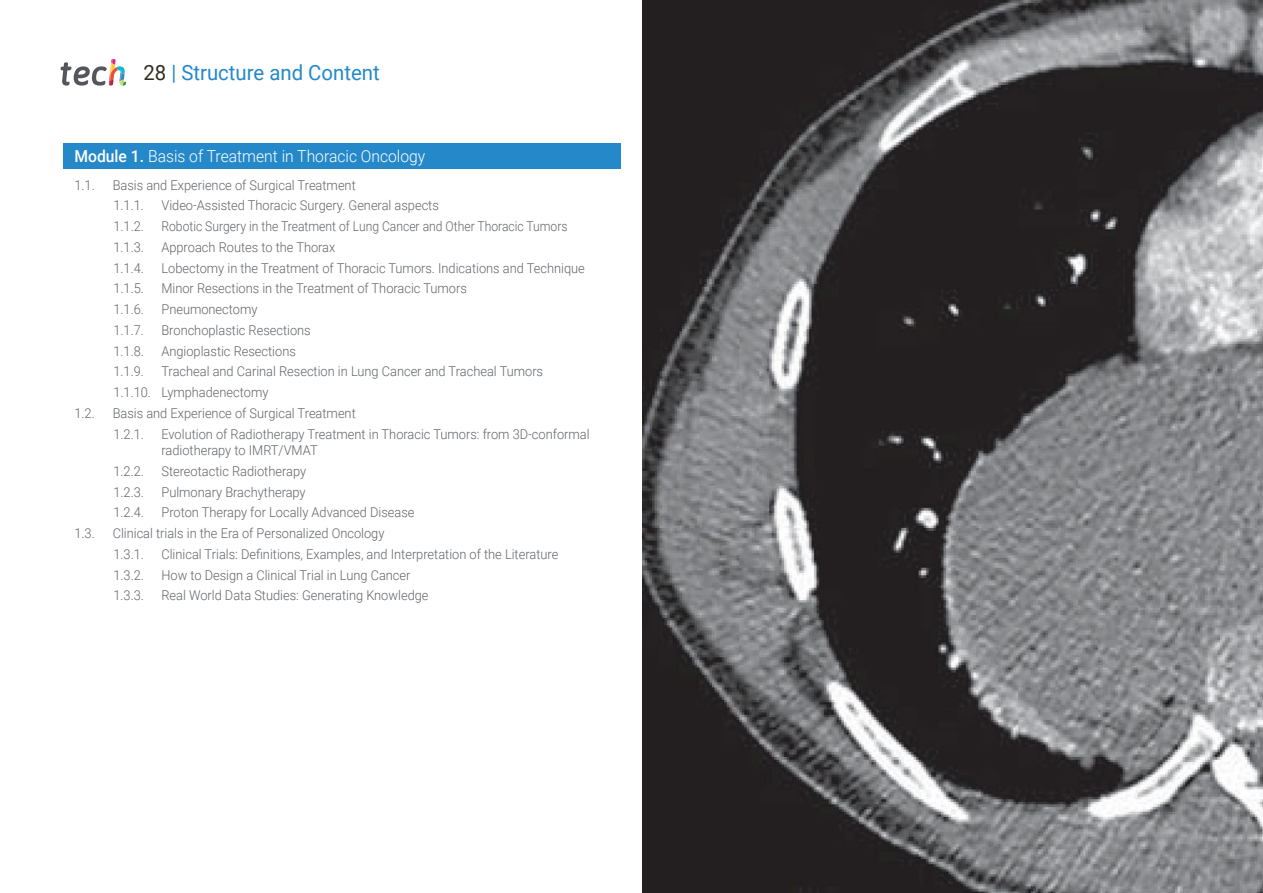
<style>
.page{position:relative;width:1263px;height:893px;background:#fff}
.page>*{position:absolute;margin:0;border:0;box-sizing:border-box;transform-origin:0 0}
.t1{font:21px "Roboto";color:#2488c9}
.t2{font:300 16.5px "Roboto";color:#fff;scale:.95 1}
.t3{font:300 13.5px/20.7px "Roboto";color:#61646a;scale:.95 1}
.t4{font:300 13.5px "Roboto";color:#61646a;scale:.9 1}
.s1{color:#312e20}
.s2{font-weight:500}
</style>
<div class="page">
<div style="left:63px;top:144px;width:558px;height:25px;background:#2488c9"></div>
<img style="left:642px;top:0;width:621px;height:893px">
<svg style="left:61px;top:59px;width:65px;height:27px"></svg>
<h1 class="t1" style="left:144px;top:57px;width:238px"><span class="s1">28</span> | Structure and Content</h1>
<p class="t2" style="left:74px;top:145px;width:371px"><span class="s2">Module 1.</span> Basis of Treatment in Thoracic Oncology</p>
<p class="t3" style="left:74px;top:174px;width:23px">1.1.</p>
<p class="t3" style="left:113px;top:174px;width:257px">Basis and Experience of Surgical Treatment<br>1.1.1.</p>
<p class="t3" style="left:161px;top:195px;width:294px">Video-Assisted Thoracic Surgery. General aspects</p>
<p class="t3" style="left:113px;top:215px;width:34px">1.1.2.</p>
<p class="t4" style="left:161px;top:217px;width:453px">Robotic Surgery in the Treatment of Lung Cancer and Other Thoracic Tumors</p>
<p class="t3" style="left:113px;top:236px;width:34px">1.1.3.</p>
<p class="t3" style="left:161px;top:236px;width:185px">Approach Routes to the Thorax</p>
<p class="t3" style="left:113px;top:257px;width:34px">1.1.4.</p>
<p class="t3" style="left:161px;top:257px;width:447px">Lobectomy in the Treatment of Thoracic Tumors. Indications and Technique</p>
<p class="t3" style="left:113px;top:278px;width:34px">1.1.5.</p>
<p class="t3" style="left:161px;top:278px;width:323px">Minor Resections in the Treatment of Thoracic Tumors</p>
<p class="t3" style="left:113px;top:298px;width:34px">1.1.6.</p>
<p class="t3" style="left:161px;top:298px;width:103px">Pneumonectomy</p>
<p class="t3" style="left:113px;top:319px;width:34px">1.1.7.</p>
<p class="t3" style="left:161px;top:319px;width:159px">Bronchoplastic Resections</p>
<p class="t3" style="left:113px;top:340px;width:34px">1.1.8.</p>
<p class="t3" style="left:161px;top:340px;width:143px">Angioplastic Resections</p>
<p class="t3" style="left:113px;top:361px;width:34px">1.1.9.</p>
<p class="t3" style="left:113px;top:361px;width:454px;text-indent:48px">Tracheal and Carinal Resection in Lung Cancer and Tracheal Tumors<br>1.1.10. Lymphadenectomy</p>
<p class="t3" style="left:74px;top:402px;width:23px">1.2.</p>
<p class="t3" style="left:113px;top:402px;width:257px">Basis and Experience of Surgical Treatment<br>1.2.1.</p>
<p class="t3" style="left:161px;top:425px;width:452px;line-height:16.5px">Evolution of Radiotherapy Treatment in Thoracic Tumors: from 3D-conformal radiotherapy to IMRT/VMAT</p>
<p class="t3" style="left:113px;top:460px;width:34px">1.2.2.</p>
<p class="t3" style="left:161px;top:460px;width:154px">Stereotactic Radiotherapy</p>
<p class="t3" style="left:113px;top:481px;width:34px">1.2.3.</p>
<p class="t3" style="left:161px;top:481px;width:153px">Pulmonary Brachytherapy</p>
<p class="t3" style="left:113px;top:502px;width:34px">1.2.4.</p>
<p class="t3" style="left:161px;top:502px;width:268px">Proton Therapy for Locally Advanced Disease</p>
<p class="t3" style="left:74px;top:522px;width:23px">1.3.</p>
<p class="t3" style="left:113px;top:522px;width:288px">Clinical trials in the Era of Personalized Oncology<br>1.3.1.</p>
<p class="t3" style="left:161px;top:543px;width:419px">Clinical Trials: Definitions, Examples, and Interpretation of the Literature</p>
<p class="t3" style="left:113px;top:564px;width:34px">1.3.2.</p>
<p class="t3" style="left:161px;top:564px;width:264px">How to Design a Clinical Trial in Lung Cancer</p>
<p class="t3" style="left:113px;top:585px;width:34px">1.3.3.</p>
<p class="t3" style="left:161px;top:585px;width:283px">Real World Data Studies: Generating Knowledge</p>
</div>
